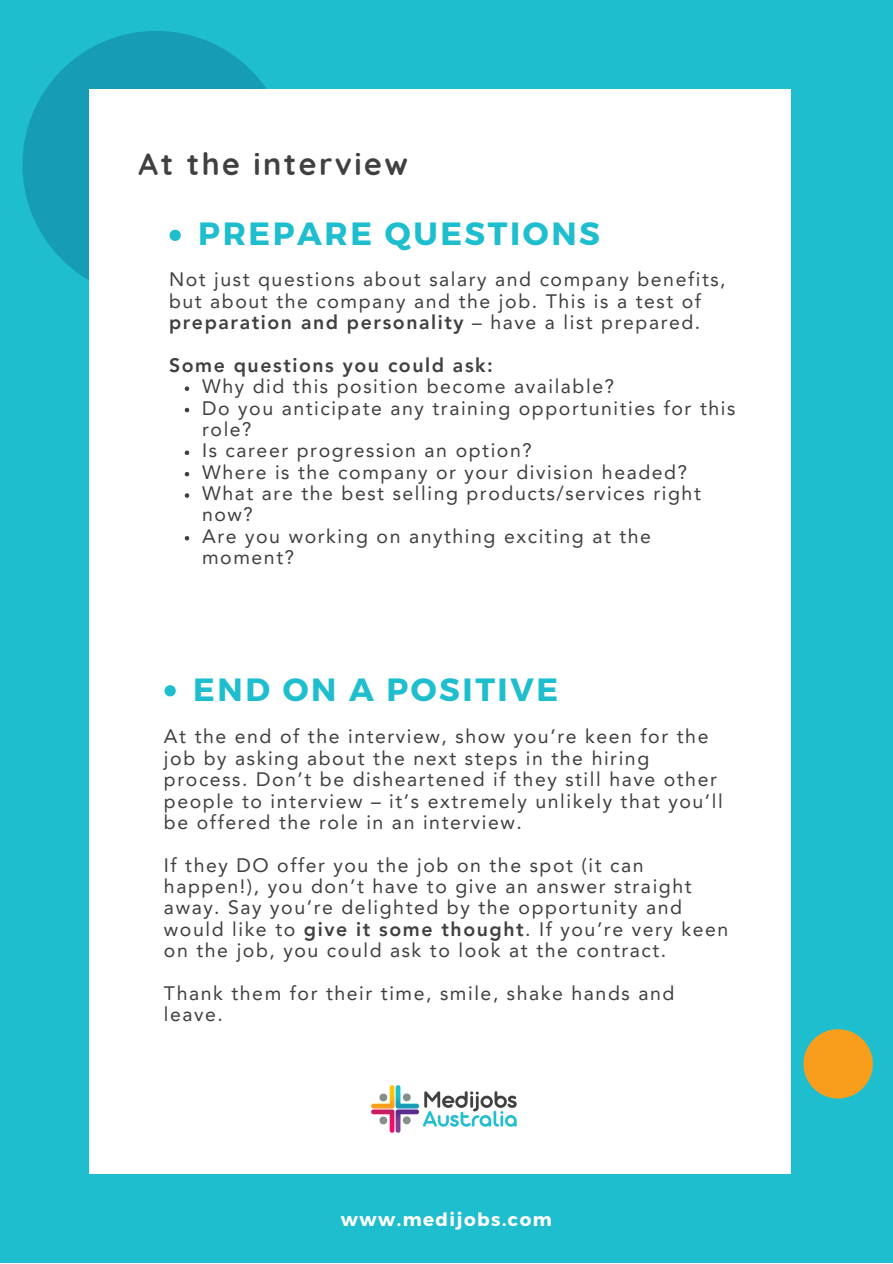
<style>
.page{position:relative;width:893px;height:1264px;background:#fff}
.page>*{position:absolute;margin:0;border:0;box-sizing:border-box;transform-origin:0 0}
.t1{font:700 32.1px "Montserrat";letter-spacing:.08em;color:#1fbecf}
.t2{font:700 30.6px "Quicksand";letter-spacing:.08em;color:#404041}
.t3{font:19.5px/21.3px "Avenir LT Pro";letter-spacing:.08em;color:#404041}
.t4{font:800 19.5px "Avenir LT Pro";letter-spacing:.08em;color:#404041}
.t5{font:700 18.3px "Montserrat";letter-spacing:.08em;color:#fff}
.s1{font-weight:800}
</style>
<div class="page">
<div style="left:0;top:0;width:892px;height:1262px;background:#1fbecf"></div>
<div style="left:22px;top:31px;width:268px;height:267px;background:#169db5;border-radius:50%"></div>
<div style="left:89px;top:89px;width:702px;height:1084px;background:#fff"></div>
<svg style="left:185px;top:386px;width:4px;height:5px"></svg>
<svg style="left:185px;top:408px;width:4px;height:4px"></svg>
<svg style="left:185px;top:450px;width:4px;height:5px"></svg>
<svg style="left:185px;top:472px;width:4px;height:4px"></svg>
<svg style="left:185px;top:493px;width:4px;height:5px"></svg>
<svg style="left:185px;top:536px;width:4px;height:4px"></svg>
<svg style="left:169px;top:230px;width:12px;height:11px"></svg>
<svg style="left:164px;top:685px;width:12px;height:11px"></svg>
<div style="left:803px;top:1029px;width:69px;height:69px;background:#f99d1d;border-radius:50%"></div>
<img style="left:371px;top:1085px;width:146px;height:48px">
<p class="t2" style="left:139px;top:145px;width:271px">At the interview</p>
<p class="t1" style="left:198px;top:213px;width:403px">PREPARE QUESTIONS</p>
<p class="t3" style="left:169px;top:271px;width:558px">Not just questions about salary and company benefits, but about the company and the job. This is a test of <span class="s1">preparation and personality</span> – have a list prepared.</p>
<p class="t4" style="left:169px;top:357px;width:325px">Some questions you could ask:</p>
<p class="t3" style="left:202px;top:377px;width:413px">Why did this position become available?</p>
<p class="t3" style="left:202px;top:399px;width:534px">Do you anticipate any training opportunities for this role?</p>
<p class="t3" style="left:202px;top:441px;width:331px">Is career progression an option?</p>
<p class="t3" style="left:202px;top:463px;width:486px">Where is the company or your division headed?</p>
<p class="t3" style="left:202px;top:484px;width:500px">What are the best selling products/services right now?</p>
<p class="t3" style="left:202px;top:527px;width:450px">Are you working on anything exciting at the moment?</p>
<p class="t1" style="left:193px;top:668px;width:366px">END ON A POSITIVE</p>
<p class="t3" style="left:164px;top:727px;width:560px">At the end of the interview, show you’re keen for the job by asking about the next steps in the hiring process. Don’t be disheartened if they still have other people to interview – it’s extremely unlikely that you’ll be offered the role in an interview.</p>
<p class="t3" style="left:164px;top:856px;width:566px">If they DO offer you the job on the spot (it can happen!), you don’t have to give an answer straight away. Say you’re delighted by the opportunity and would like to <span class="s1">give it some thought</span>. If you’re very keen on the job, you could ask to look at the contract.</p>
<p class="t3" style="left:164px;top:984px;width:512px">Thank them for their time, smile, shake hands and leave.</p>
<p class="t5" style="left:341px;top:1207px;width:212px">www.medijobs.com</p>
</div>
